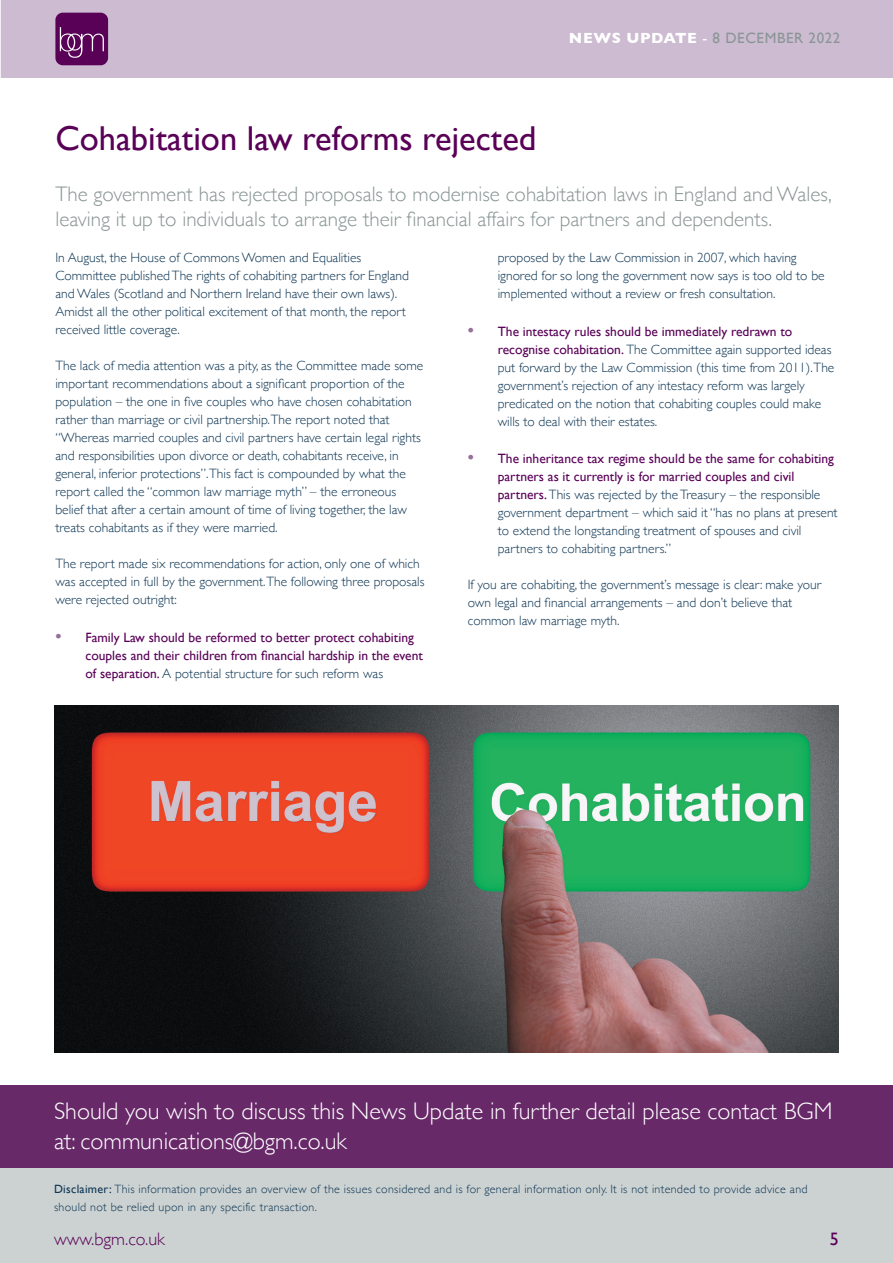
<style>
.page{position:relative;width:893px;height:1263px;background:#fff}
.page>*{position:absolute;margin:0;border:0;box-sizing:border-box;transform-origin:0 0}
.t1{font:34.5px "Gill Sans";color:#590157}
.t2{font:300 24px/30px "Gill Sans";color:#fff}
.t3{font:300 21px/25.5px "Gill Sans";color:#8a9595}
.t4{font:300 18px "Gill Sans";color:#590157}
.t5{font:18px "Gill Sans";color:#590157}
.t6{font:15px "Gill Sans";letter-spacing:.04em;color:#8a9595}
.t7{font:300 13.5px/18px "Gill Sans";color:#0d3553}
.t8{font:13.5px/18px "Gill Sans";color:#590157}
.t9{font:300 12px/18px "Gill Sans";letter-spacing:.025em;color:#0d3553}
.s1{font-weight:700;color:#fff}
.s2{color:#fff}
.s3{font-weight:800;font-size:15px;color:#97719c}
.s4{font-weight:300;color:#0d3553}
.s5{font-weight:400;color:#590157}
.s6{font-weight:400}
</style>
<div class="page">
<div style="left:1px;top:0;width:892px;height:78px;background:#ccbbd1"></div>
<div style="left:55px;top:13px;width:53px;height:52px;background:#590157;border-radius:7px"></div>
<svg style="left:60px;top:27px;width:44px;height:31px"></svg>
<div style="left:0;top:1162px;width:893px;height:101px;background:#ccd2d2"></div>
<div style="left:0;top:1085px;width:893px;height:83px;background:#682969"></div>
<img style="left:54px;top:706px;width:785px;height:346px">
<p class="t6" style="left:569px;top:29px;width:273px"><span class="s1">NEWS UPDATE</span> <span class="s2">-</span> 8 DECEMBER 2022</p>
<h1 class="t1" style="left:55px;top:118px;width:483px">Cohabitation law reforms rejected</h1>
<h3 class="t3" style="left:55px;top:180px;width:778px">The government has rejected proposals to modernise cohabitation laws in England and Wales, leaving it up to individuals to arrange their financial affairs for partners and dependents.</h3>
<p class="t7" style="left:55px;top:248px;width:355px">In August, the House of Commons Women and Equalities Committee published The rights of cohabiting partners for England and Wales (Scotland and Northern Ireland have their own laws).<br>Amidst all the other political excitement of that month, the report received little coverage.</p>
<p class="t7" style="left:55px;top:356px;width:369px">The lack of media attention was a pity, as the Committee made some important recommendations about a significant proportion of the population – the one in five couples who have chosen cohabitation rather than marriage or civil partnership.The report noted that “Whereas married couples and civil partners have certain legal rights and responsibilities upon divorce or death, cohabitants receive, in general, inferior protections”.This fact is compounded by what the report called the “common law marriage myth” – the erroneous belief that after a certain amount of time of living together, the law treats cohabitants as if they were married.</p>
<p class="t7" style="left:55px;top:554px;width:371px">The report made six recommendations for action, only one of which was accepted in full by the government.The following three proposals were rejected outright:</p>
<p class="t8" style="left:85px;top:628px;width:339px;text-indent:-30px"><span class="s3">•</span> Family Law should be reformed to better protect cohabiting couples and their children from financial hardship in the event of separation. <span class="s4">A potential structure for such reform was</span></p>
<p class="t7" style="left:498px;top:248px;width:328px">proposed by the Law Commission in 2007, which having ignored for so long the government now says is too old to be implemented without a review or fresh consultation.</p>
<p class="t7" style="left:498px;top:322px;width:338px;text-indent:-30px"><span class="s3">•</span> <span class="s5">The intestacy rules should be immediately redrawn to recognise cohabitation.</span> The Committee again supported ideas put forward by the Law Commission (this time from 2011).The government’s rejection of any intestacy reform was largely predicated on the notion that cohabiting couples could make wills to deal with their estates.</p>
<p class="t7" style="left:498px;top:449px;width:341px;text-indent:-30px"><span class="s3">•</span> <span class="s5">The inheritance tax regime should be the same for cohabiting partners as it currently is for married couples and civil partners.</span> This was rejected by the Treasury – the responsible government department – which said it “has no plans at present to extend the longstanding treatment of spouses and civil partners to cohabiting partners.”</p>
<p class="t7" style="left:468px;top:575px;width:355px">If you are cohabiting, the government’s message is clear: make your own legal and financial arrangements – and don’t believe that common law marriage myth.</p>
<h2 class="t2" style="left:54px;top:1095px;width:780px">Should you wish to discuss this News Update in further detail please contact BGM at: communications@bgm.co.uk</h2>
<p class="t9" style="left:54px;top:1179px;width:755px"><span class="s6">Disclaimer:</span> This information provides an overview of the issues considered and is for general information only. It is not intended to provide advice and should not be relied upon in any specific transaction.</p>
<h3 class="t4" style="left:54px;top:1225px;width:112px">www.bgm.co.uk</h3>
<h3 class="t5" style="left:830px;top:1228px;width:10px">5</h3>
</div>
